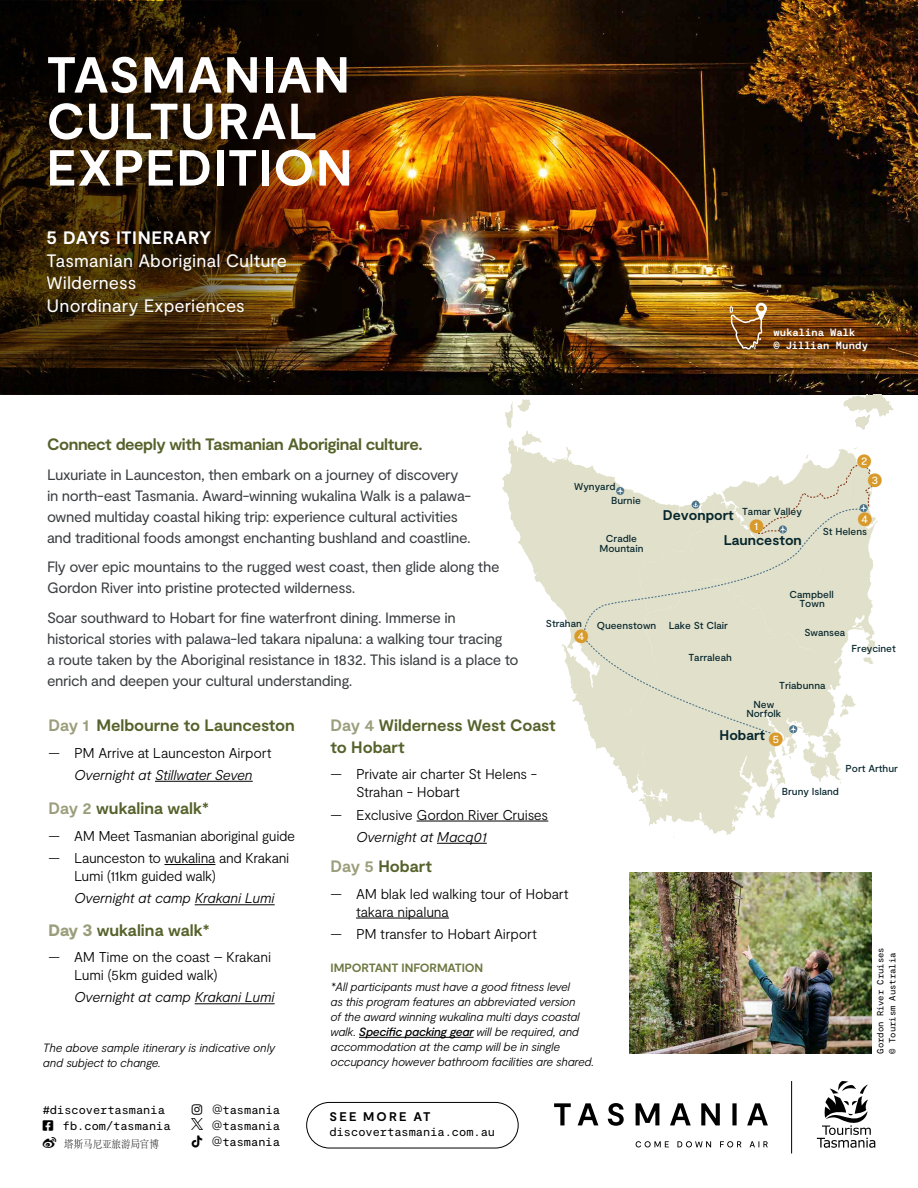
<style>
.page{position:relative;width:918px;height:1188px;background:#fff}
.page>*{position:absolute;margin:0;border:0;box-sizing:border-box;transform-origin:0 0}
.t1{font:700 50.55px/46.5px "Moderat";letter-spacing:.02em;color:#fff}
.t2{font:19.2px "Moderat";color:#d89a2a}
.t3{font:18px/22.5px "Moderat";letter-spacing:.005em;color:#fff}
.H1_Day_Headings{font:700 16.5px/21.8px "Moderat";letter-spacing:-.005em;color:#55622b}
.Itinerary_body_copy{font:700 16.5px "Moderat";letter-spacing:-.025em;color:#55622b}
.Itinerary_body_copy-2{font:15px/21px "Moderat";letter-spacing:-.025em;color:#3b3f41}
.t4{font:300 14.25px/18px "Moderat";letter-spacing:-.02em;color:#000}
.Itinerary_distance_overnight_italics{font:italic 300 14.25px "Moderat";letter-spacing:-.015em;color:#000}
.Itinerary_body_copy-3{font:italic 300 14.25px "Moderat";letter-spacing:-.015em;color:#000}
.t5{font:700 14.1px "Moderat";color:#06262d}
.t6{font:700 12.6px "Moderat";letter-spacing:.17em;color:#000}
.Itinerary_body_copy-4{font:italic 300 12px/15px "Moderat";letter-spacing:-.03em;color:#000}
.t7{font:12px "Moderat Mono Regular";color:#000}
.Itinerary_body_copy-5{font:700 12px "Moderat";letter-spacing:-.015em;color:#6e7943}
.t8{font:10.5px/13.5px "Moderat Mono Bold";letter-spacing:.005em;color:#fff}
.t9{font:300 10.5px "Adobe Song Std";color:#000;scale:.9 1}
.t10{font:500 10.2px/9.6px "Moderat";color:#06262d;text-align:center}
.Itinerary_distance_overnight_italics-2{font:9px/12px "Moderat Mono Regular";letter-spacing:-.01em;color:#000}
.s1{font-weight:700}
.s2{color:#9b9e7b}
.s3{font-weight:900;color:#9b9e7b}
.s4{font-weight:500}
.s5{font-family:"Moderat";font-weight:300;font-size:10.5px}
</style>
<div class="page">
<img style="left:0;top:1px;width:918px;height:394px">
<img style="left:1px;top:2px;width:429px;height:392px">
<svg style="left:554px;top:1103px;width:214px;height:23px"></svg>
<svg style="left:636px;top:1141px;width:132px;height:6px"></svg>
<svg style="left:817px;top:1081px;width:58px;height:67px"></svg>
<hr style="left:791px;top:1081px;width:1px;height:72px;background:#000">
<div style="left:306px;top:1102px;width:213px;height:46px;border:1px solid #000;border-radius:23px"></div>
<img style="left:729px;top:303px;width:38px;height:47px">
<img style="left:629px;top:873px;width:243px;height:181px">
<hr style="left:155px;top:781px;width:98px;height:1px;background:#000">
<hr style="left:164px;top:864px;width:51px;height:1px;background:#000">
<hr style="left:195px;top:904px;width:80px;height:1px;background:#000">
<hr style="left:195px;top:1003px;width:80px;height:1px;background:#000">
<hr style="left:417px;top:821px;width:131px;height:1px;background:#000">
<hr style="left:437px;top:843px;width:50px;height:1px;background:#000">
<hr style="left:356px;top:918px;width:93px;height:1px;background:#000">
<hr style="left:359px;top:1037px;width:115px;height:1px;background:#000">
<svg style="left:639px;top:735px;width:202px;height:100px"></svg>
<svg style="left:843px;top:395px;width:51px;height:35px"></svg>
<svg style="left:502px;top:446px;width:218px;height:347px"></svg>
<svg style="left:505px;top:399px;width:37px;height:47px"></svg>
<div style="left:583px;top:507px;width:255px;height:228px;background:#e1e0ca"></div>
<div style="left:575px;top:630px;width:12px;height:12px;background:#fff;border-radius:50%"></div>
<div style="left:771px;top:732px;width:13px;height:12px;background:#fff;border-radius:50%"></div>
<svg style="left:616px;top:487px;width:8px;height:8px"></svg>
<svg style="left:617px;top:488px;width:6px;height:6px"></svg>
<svg style="left:638px;top:448px;width:240px;height:269px"></svg>
<svg style="left:191px;top:1118px;width:11px;height:12px"></svg>
<p class="t1" style="left:47px;top:54px;width:308px">TASMANIAN<br>CULTURAL<br>EXPEDITION</p>
<p class="t3" style="left:47px;top:227px;width:242px"><span class="s1">5 DAYS ITINERARY<br></span>Tasmanian Aboriginal Culture<br>Wilderness<br>Unordinary Experiences</p>
<p class="t8" style="left:773px;top:326px;width:96px">wukalina Walk<br>© Jillian Mundy</p>
<p class="Itinerary_body_copy" style="left:47px;top:435px;width:377px">Connect deeply with Tasmanian Aboriginal culture.</p>
<p class="Itinerary_body_copy-2" style="left:47px;top:464px;width:426px">Luxuriate in Launceston, then embark on a journey of discovery in north-east Tasmania. Award-winning wukalina Walk is a palawa&shy;owned multiday coastal hiking trip: experience cultural activities and traditional foods amongst enchanting bushland and coastline.</p>
<p class="Itinerary_body_copy-2" style="left:47px;top:557px;width:454px">Fly over epic mountains to the rugged west coast, then glide along the<br>Gordon River into pristine protected wilderness.</p>
<p class="Itinerary_body_copy-2" style="left:47px;top:607px;width:473px">Soar southward to Hobart for fine waterfront dining. Immerse in<br>historical stories with palawa-led takara nipaluna: a walking tour tracing<br>a route taken by the Aboriginal resistance in 1832. This island is a place to enrich and deepen your cultural understanding.</p>
<p class="H1_Day_Headings" style="left:49px;top:715px;width:248px"><span class="s2">Day 1</span> Melbourne to Launceston</p>
<p class="t4" style="left:49px;top:744px;width:224px">— PM Arrive at Launceston Airport</p>
<p class="Itinerary_distance_overnight_italics" style="left:74px;top:767px;width:180px">Overnight at Stillwater Seven</p>
<p class="H1_Day_Headings" style="left:49px;top:799px;width:162px"><span class="s2">Day 2</span> wukalina walk*</p>
<p class="t4" style="left:49px;top:827px;width:248px">— AM Meet Tasmanian aboriginal guide</p>
<p class="t4" style="left:74px;top:849px;width:217px;text-indent:-26px">— Launceston to wukalina and Krakani<br>Lumi (11km guided walk)</p>
<p class="Itinerary_distance_overnight_italics" style="left:74px;top:890px;width:202px">Overnight at camp Krakani Lumi</p>
<p class="H1_Day_Headings" style="left:49px;top:920px;width:163px"><span class="s3">Day 3</span> wukalina walk*</p>
<p class="t4" style="left:74px;top:948px;width:199px;text-indent:-26px">— AM Time on the coast – Krakani<br>Lumi (5km guided walk)</p>
<p class="Itinerary_body_copy-3" style="left:74px;top:989px;width:202px">Overnight at camp Krakani Lumi</p>
<p class="t2" style="left:856px;top:450px;width:18px">➋</p>
<p class="t10" style="left:574px;top:482px;width:43px">Wynyard</p>
<p class="t2" style="left:867px;top:469px;width:18px">➌</p>
<p class="t10" style="left:611px;top:496px;width:31px">Burnie</p>
<p class="t5" style="left:663px;top:507px;width:73px">Devonport</p>
<p class="t10" style="left:742px;top:507px;width:61px">Tamar Valley</p>
<p class="t5" style="left:724px;top:531px;width:80px">Launceston</p>
<p class="t2" style="left:749px;top:515px;width:18px">➊</p>
<p class="t2" style="left:857px;top:508px;width:18px">➍</p>
<p class="t10" style="left:823px;top:527px;width:46px">St Helens</p>
<p class="t10" style="left:599px;top:534px;width:46px;line-height:10.2px">Cradle<br>Mountain</p>
<p class="t10" style="left:790px;top:590px;width:46px">Campbell</p>
<p class="t10" style="left:799px;top:599px;width:27px">Town</p>
<p class="t10" style="left:546px;top:619px;width:38px">Strahan</p>
<p class="t10" style="left:597px;top:621px;width:133px">Queenstown Lake St Clair</p>
<p class="t10" style="left:804px;top:628px;width:43px">Swansea</p>
<p class="t2" style="left:573px;top:625px;width:18px">➍</p>
<p class="t10" style="left:852px;top:644px;width:46px">Freycinet</p>
<p class="t10" style="left:688px;top:653px;width:45px">Tarraleah</p>
<p class="t10" style="left:779px;top:681px;width:48px">Triabunna</p>
<p class="t10" style="left:746px;top:700px;width:36px">New<br>Norfolk</p>
<p class="H1_Day_Headings" style="left:330px;top:715px;width:227px"><span class="s2">Day 4</span> Wilderness West Coast to Hobart</p>
<p class="t4" style="left:356px;top:766px;width:183px;text-indent:-26px">— Private air charter St Helens -<br>Strahan - Hobart</p>
<p class="t4" style="left:330px;top:806px;width:219px">— Exclusive Gordon River Cruises</p>
<p class="Itinerary_body_copy-3" style="left:356px;top:829px;width:132px">Overnight at Macq01</p>
<p class="H1_Day_Headings" style="left:330px;top:856px;width:103px"><span class="s2">Day 5</span> Hobart</p>
<p class="t4" style="left:356px;top:885px;width:214px;text-indent:-26px">— AM blak led walking tour of Hobart takara nipaluna</p>
<p class="t4" style="left:330px;top:925px;width:208px">— PM transfer to Hobart Airport</p>
<p class="Itinerary_body_copy-5" style="left:330px;top:961px;width:154px">IMPORTANT INFORMATION</p>
<p class="Itinerary_body_copy-4" style="left:330px;top:980px;width:265px">*All participants must have a good fitness level<br>as this program features an abbreviated version<br>of the award winning wukalina multi days coastal walk. <span class="s4">Specific packing gear</span> will be required, and accommodation at the camp will be in single occupancy however bathroom facilities are shared.</p>
<p class="t5" style="left:720px;top:727px;width:47px">Hobart</p>
<p class="t2" style="left:768px;top:728px;width:18px">➎</p>
<p class="t10" style="left:846px;top:764px;width:54px">Port Arthur</p>
<p class="t10" style="left:782px;top:787px;width:59px">Bruny Island</p>
<p class="Itinerary_distance_overnight_italics-2" style="left:875px;top:1054px;width:108px;rotate:-90deg">Gordon River Cruises © Tourism Australia</p>
<p class="Itinerary_body_copy-4" style="left:43px;top:1041px;width:234px">The above sample itinerary is indicative only and subject to change.</p>
<p class="t7" style="left:43px;top:1102px;width:124px">#discovertasmania</p>
<p class="t7" style="left:63px;top:1118px;width:109px">fb.com/tasmania</p>
<p class="t9" style="left:64px;top:1138px;width:106px">塔斯马尼亚旅游局官博</p>
<p class="t7" style="left:212px;top:1102px;width:70px"><span class="s5">@</span>tasmania</p>
<p class="t7" style="left:212px;top:1118px;width:70px"><span class="s5">@</span>tasmania</p>
<p class="t7" style="left:212px;top:1134px;width:70px"><span class="s5">@</span>tasmania</p>
<p class="t6" style="left:330px;top:1110px;width:103px">SEE MORE AT</p>
<p class="t7" style="left:330px;top:1125px;width:167px">discovertasmania.com.au</p>
</div>
